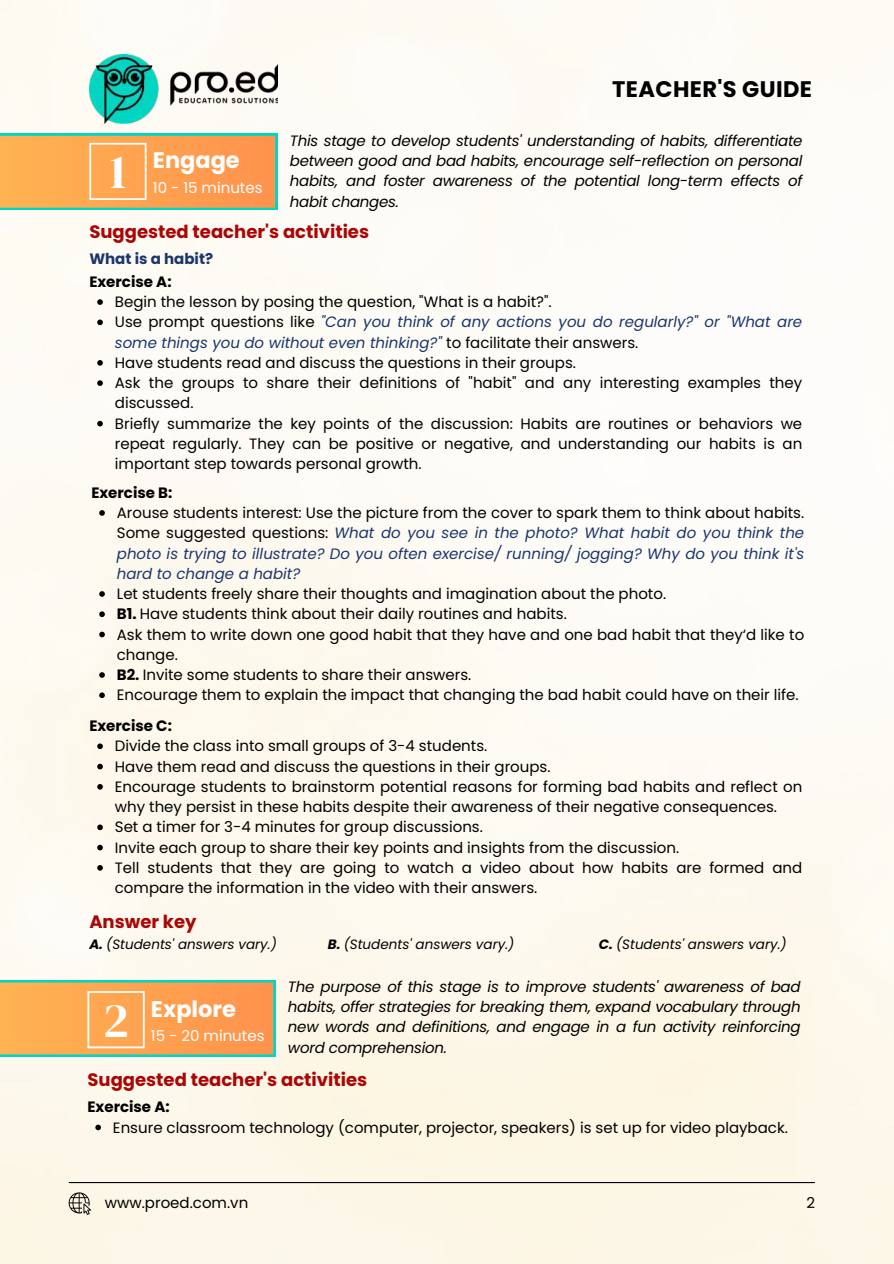
<style>
.page{position:relative;width:894px;height:1264px;background:#fff}
.page>*{position:absolute;margin:0;border:0;box-sizing:border-box;transform-origin:0 0}
.t1{font:700 22.5px "Poppins";color:#fff}
.t2{font:700 22.5px "Poppins";letter-spacing:.015em;color:#000}
.t3{font:700 18px "Poppins";color:#ab0606}
.t4{font:15px/20.2px "Poppins";color:#000}
.t5{font:italic 15px/20.2px "Poppins";letter-spacing:-.015em;color:#000;text-align:justify}
.t6{font:italic 15px/20.2px "Poppins";color:#1b366d;text-align:justify}
.t7{font:700 15px "Poppins";color:#000}
.t8{font:15px "Poppins";color:#fff}
.t9{font:700 15px "Poppins";color:#1b366d}
.t10{font:italic 13.5px "Poppins";color:#000}
.s1{font-style:italic;color:#1b366d}
.s2{font-family:"DM Serif Display";font-weight:400;font-size:48.45px}
.s3{font-style:normal;color:#000}
.s4{font-weight:700}
</style>
<div class="page">
<img style="left:0;top:0;width:893px;height:1263px">
<img style="left:89px;top:55px;width:188px;height:68px">
<svg style="left:97px;top:299px;width:6px;height:6px"></svg>
<svg style="left:97px;top:319px;width:6px;height:6px"></svg>
<svg style="left:97px;top:360px;width:6px;height:6px"></svg>
<svg style="left:97px;top:380px;width:6px;height:6px"></svg>
<svg style="left:97px;top:421px;width:6px;height:5px"></svg>
<svg style="left:99px;top:510px;width:6px;height:6px"></svg>
<svg style="left:99px;top:591px;width:6px;height:6px"></svg>
<svg style="left:99px;top:611px;width:6px;height:6px"></svg>
<svg style="left:99px;top:631px;width:6px;height:6px"></svg>
<svg style="left:99px;top:672px;width:6px;height:6px"></svg>
<svg style="left:99px;top:692px;width:6px;height:6px"></svg>
<svg style="left:97px;top:743px;width:6px;height:6px"></svg>
<svg style="left:97px;top:763px;width:6px;height:6px"></svg>
<svg style="left:97px;top:784px;width:6px;height:5px"></svg>
<svg style="left:97px;top:824px;width:6px;height:6px"></svg>
<svg style="left:97px;top:844px;width:6px;height:6px"></svg>
<svg style="left:97px;top:865px;width:6px;height:5px"></svg>
<svg style="left:0;top:134px;width:277px;height:76px;background:#efa759"></svg>
<hr style="left:69px;top:1181px;width:745px;height:2px;background:#000">
<svg style="left:0;top:980px;width:275px;height:76px;background:#f1a657"></svg>
<svg style="left:95px;top:1124px;width:6px;height:6px"></svg>
<svg style="left:69px;top:1192px;width:22px;height:22px"></svg>
<h1 class="t2" style="left:612px;top:73px;width:201px">TEACHER'S GUIDE</h1>
<p class="t5" style="left:290px;top:130px;width:514px">This stage to develop students' understanding of habits, differentiate between good and bad habits, encourage self-reflection on personal habits, and foster awareness of the potential long-term effects of habit changes.</p>
<p class="t3" style="left:89px;top:219px;width:281px">Suggested teacher's activities</p>
<p class="t7" style="left:89px;top:271px;width:84px">Exercise A:</p>
<p class="t4" style="left:115px;top:292px;width:688px">Begin the lesson by posing the question, "What is a habit?".<br>Use prompt questions like <span class="s1">"Can you think of any actions you do regularly?" or "What are some things you do without even thinking?"</span> to facilitate their answers.<br>Have students read and discuss the questions in their groups.<br>Ask the groups to share their definitions of "habit" and any interesting examples they discussed.<br>Briefly summarize the key points of the discussion: Habits are routines or behaviors we repeat regularly. They can be positive or negative, and understanding our habits is an important step towards personal growth.</p>
<h1 class="t1" style="left:109px;top:145px;width:132px"><span class="s2">1</span> Engage</h1>
<p class="t8" style="left:153px;top:177px;width:111px">10 - 15 minutes</p>
<p class="t9" style="left:89px;top:248px;width:125px">What is a habit?</p>
<p class="t7" style="left:91px;top:482px;width:82px">Exercise B:</p>
<p class="t6" style="left:117px;top:502px;width:688px"><span class="s3">Arouse students interest: Use the picture from the cover to spark them to think about habits.<br>Some suggested questions:</span> What do you see in the photo? What habit do you think the photo is trying to illustrate? Do you often exercise/ running/ jogging? Why do you think it's hard to change a habit?</p>
<p class="t4" style="left:117px;top:583px;width:688px">Let students freely share their thoughts and imagination about the photo.<br><span class="s4">B1.</span> Have students think about their daily routines and habits.<br>Ask them to write down one good habit that they have and one bad habit that they‘d like to change.<br><span class="s4">B2.</span> Invite some students to share their answers.<br>Encourage them to explain the impact that changing the bad habit could have on their life.</p>
<p class="t7" style="left:89px;top:715px;width:84px">Exercise C:</p>
<p class="t4" style="left:115px;top:736px;width:688px">Divide the class into small groups of 3-4 students.<br>Have them read and discuss the questions in their groups.<br>Encourage students to brainstorm potential reasons for forming bad habits and reflect on why they persist in these habits despite their awareness of their negative consequences.<br>Set a timer for 3-4 minutes for group discussions.<br>Invite each group to share their key points and insights from the discussion.<br>Tell students that they are going to watch a video about how habits are formed and compare the information in the video with their answers.</p>
<p class="t3" style="left:89px;top:908px;width:109px">Answer key</p>
<p class="t10" style="left:89px;top:935px;width:189px"><span class="s4">A.</span> (Students' answers vary.)</p>
<p class="t10" style="left:328px;top:935px;width:188px"><span class="s4">B.</span> (Students' answers vary.)</p>
<p class="t10" style="left:598px;top:935px;width:189px"><span class="s4">C.</span> (Students' answers vary.)</p>
<p class="t5" style="left:288px;top:976px;width:514px">The purpose of this stage is to improve students' awareness of bad habits, offer strategies for breaking them, expand vocabulary through new words and definitions, and engage in a fun activity reinforcing word comprehension.</p>
<p class="t3" style="left:87px;top:1067px;width:281px">Suggested teacher's activities</p>
<h1 class="t1" style="left:103px;top:993px;width:134px"><span class="s2">2</span> Explore</h1>
<p class="t8" style="left:151px;top:1025px;width:115px">15 - 20 minutes</p>
<p class="t7" style="left:87px;top:1096px;width:84px">Exercise A:</p>
<p class="t4" style="left:113px;top:1117px;width:676px">Ensure classroom technology (computer, projector, speakers) is set up for video playback.</p>
<p class="t4" style="left:105px;top:1192px;width:145px">www.proed.com.vn</p>
<p class="t4" style="left:806px;top:1192px;width:10px">2</p>
</div>
